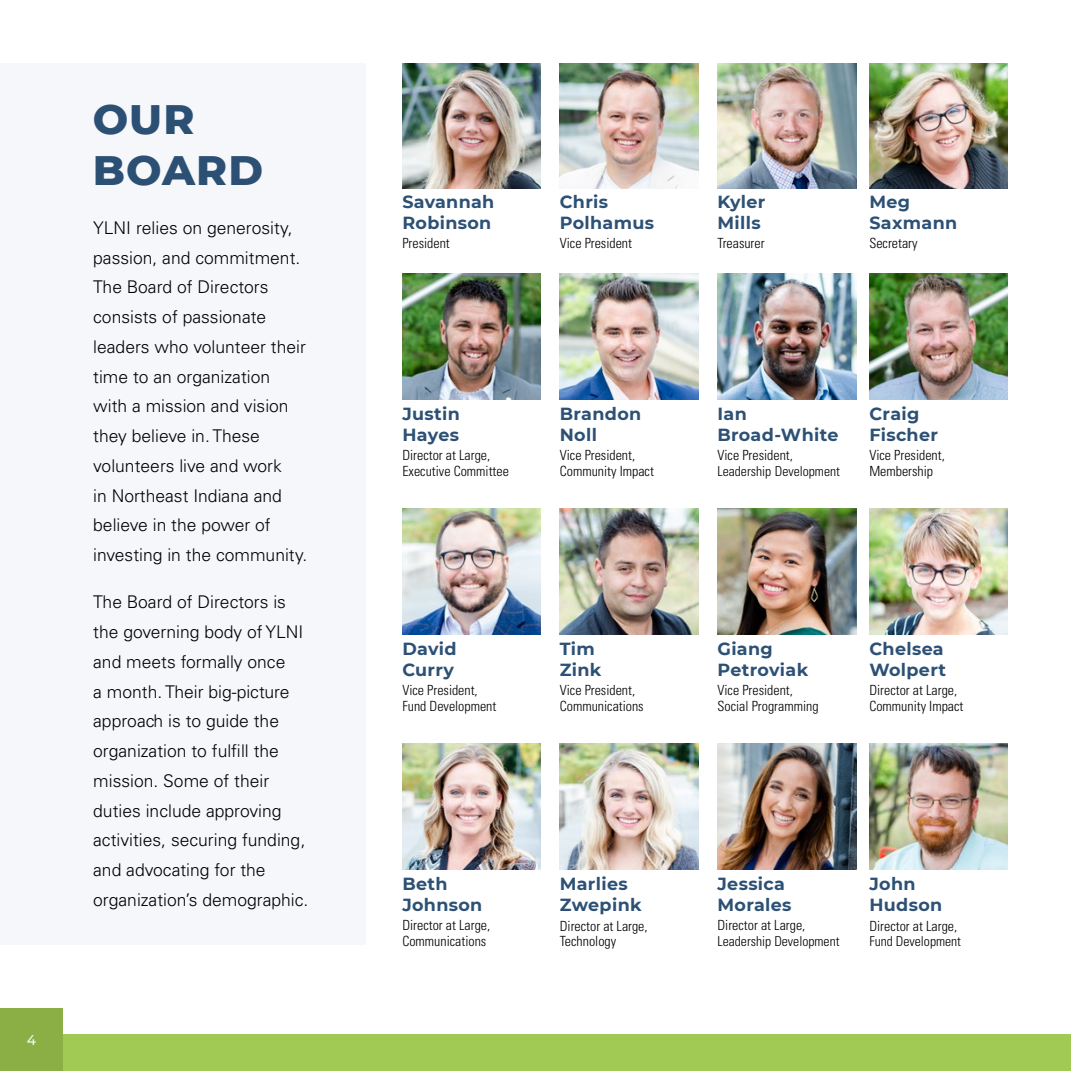
<style>
.page{position:relative;width:1071px;height:1071px;background:#fff}
.page>*{position:absolute;margin:0;border:0;box-sizing:border-box;transform-origin:0 0}
.t1{font:800 42px/50.4px "Montserrat";letter-spacing:.025em;color:#2c5074}
.t2{font:300 17.5px/29.8px "Univers LT Std";color:#000}
.t3{font:700 17.5px/21px "Montserrat";letter-spacing:.02em;color:#2d5175}
.t4{font:300 condensed 14px/15.8px "Univers LT Std";color:#000}
.t5{font:500 14px "Montserrat";color:#f5f7fa}
.t6{font:300 condensed 13.65px "Univers LT Std";color:#000}
</style>
<div class="page">
<div style="left:0;top:1034px;width:1071px;height:37px;background:#a0ca53"></div>
<div style="left:0;top:1008px;width:63px;height:63px;background:#8baf45"></div>
<div style="left:0;top:63px;width:366px;height:882px;background:#f5f7fa"></div>
<img style="left:869px;top:743px;width:139px;height:126px">
<img style="left:718px;top:743px;width:138px;height:126px">
<img style="left:560px;top:743px;width:138px;height:126px">
<img style="left:402px;top:743px;width:139px;height:126px">
<img style="left:869px;top:509px;width:139px;height:126px">
<img style="left:718px;top:509px;width:138px;height:126px">
<img style="left:560px;top:509px;width:138px;height:126px">
<img style="left:402px;top:508px;width:139px;height:126px">
<img style="left:869px;top:273px;width:139px;height:126px">
<img style="left:718px;top:273px;width:138px;height:126px">
<img style="left:560px;top:273px;width:138px;height:126px">
<img style="left:402px;top:273px;width:139px;height:126px">
<img style="left:869px;top:63px;width:139px;height:126px">
<img style="left:718px;top:63px;width:138px;height:126px">
<img style="left:560px;top:63px;width:138px;height:126px">
<img style="left:402px;top:63px;width:139px;height:126px">
<p class="t5" style="left:27px;top:1030px;width:11px">4</p>
<h1 class="t1" style="left:93px;top:92px;width:172px">OUR<br>BOARD</h1>
<p class="t2" style="left:93px;top:213px;width:216px">YLNI relies on generosity, passion, and commitment.<br>The Board of Directors consists of passionate leaders who volunteer their time to an organization with a mission and vision they believe in. These volunteers live and work<br>in Northeast Indiana and believe in the power of investing in the community.</p>
<p class="t2" style="left:93px;top:587px;width:217px">The Board of Directors is the governing body of YLNI and meets formally once<br>a month. Their big-picture approach is to guide the organization to fulfill the mission. Some of their duties include approving activities, securing funding, and advocating for the organization’s demographic.</p>
<p class="t3" style="left:402px;top:191px;width:94px">Savannah<br>Robinson</p>
<p class="t4" style="left:402px;top:236px;width:49px">President</p>
<p class="t3" style="left:560px;top:191px;width:96px">Chris<br>Polhamus</p>
<p class="t4" style="left:560px;top:236px;width:74px">Vice President</p>
<p class="t3" style="left:402px;top:402px;width:59px">Justin<br>Hayes</p>
<p class="t4" style="left:402px;top:447px;width:108px">Director at Large,<br>Executive Committee</p>
<p class="t3" style="left:560px;top:402px;width:83px">Brandon<br>Noll</p>
<p class="t4" style="left:560px;top:447px;width:96px">Vice President,<br>Community Impact</p>
<p class="t3" style="left:718px;top:191px;width:50px">Kyler<br>Mills</p>
<p class="t4" style="left:718px;top:236px;width:49px">Treasurer</p>
<p class="t3" style="left:869px;top:191px;width:89px">Meg<br>Saxmann</p>
<p class="t4" style="left:869px;top:236px;width:50px">Secretary</p>
<p class="t3" style="left:718px;top:402px;width:122px">Ian<br>Broad-White</p>
<p class="t4" style="left:718px;top:447px;width:77px">Vice President,</p>
<p class="t6" style="left:718px;top:463px;width:124px">Leadership Development</p>
<p class="t3" style="left:869px;top:402px;width:70px">Craig<br>Fischer</p>
<p class="t4" style="left:869px;top:447px;width:77px">Vice President,<br>Membership</p>
<p class="t3" style="left:402px;top:637px;width:56px">David<br>Curry</p>
<p class="t4" style="left:402px;top:682px;width:96px">Vice President,<br>Fund Development</p>
<p class="t3" style="left:560px;top:638px;width:43px">Tim<br>Zink</p>
<p class="t4" style="left:560px;top:683px;width:85px">Vice President,<br>Communications</p>
<p class="t3" style="left:402px;top:872px;width:82px">Beth<br>Johnson</p>
<p class="t4" style="left:402px;top:917px;width:89px">Director at Large,<br>Communications</p>
<p class="t3" style="left:560px;top:873px;width:83px">Marlies<br>Zwepink</p>
<p class="t4" style="left:560px;top:918px;width:89px">Director at Large,<br>Technology</p>
<p class="t3" style="left:718px;top:638px;width:92px">Giang<br>Petroviak</p>
<p class="t4" style="left:718px;top:683px;width:103px">Vice President,<br>Social Programming</p>
<p class="t3" style="left:869px;top:638px;width:78px">Chelsea<br>Wolpert</p>
<p class="t4" style="left:869px;top:683px;width:96px">Director at Large,<br>Community Impact</p>
<p class="t3" style="left:718px;top:872px;width:76px">Jessica<br>Morales</p>
<p class="t4" style="left:718px;top:917px;width:89px">Director at Large,</p>
<p class="t6" style="left:718px;top:933px;width:124px">Leadership Development</p>
<p class="t3" style="left:869px;top:873px;width:74px">John<br>Hudson</p>
<p class="t4" style="left:869px;top:918px;width:89px">Director at Large,</p>
<p class="t6" style="left:869px;top:933px;width:93px">Fund Development</p>
</div>
